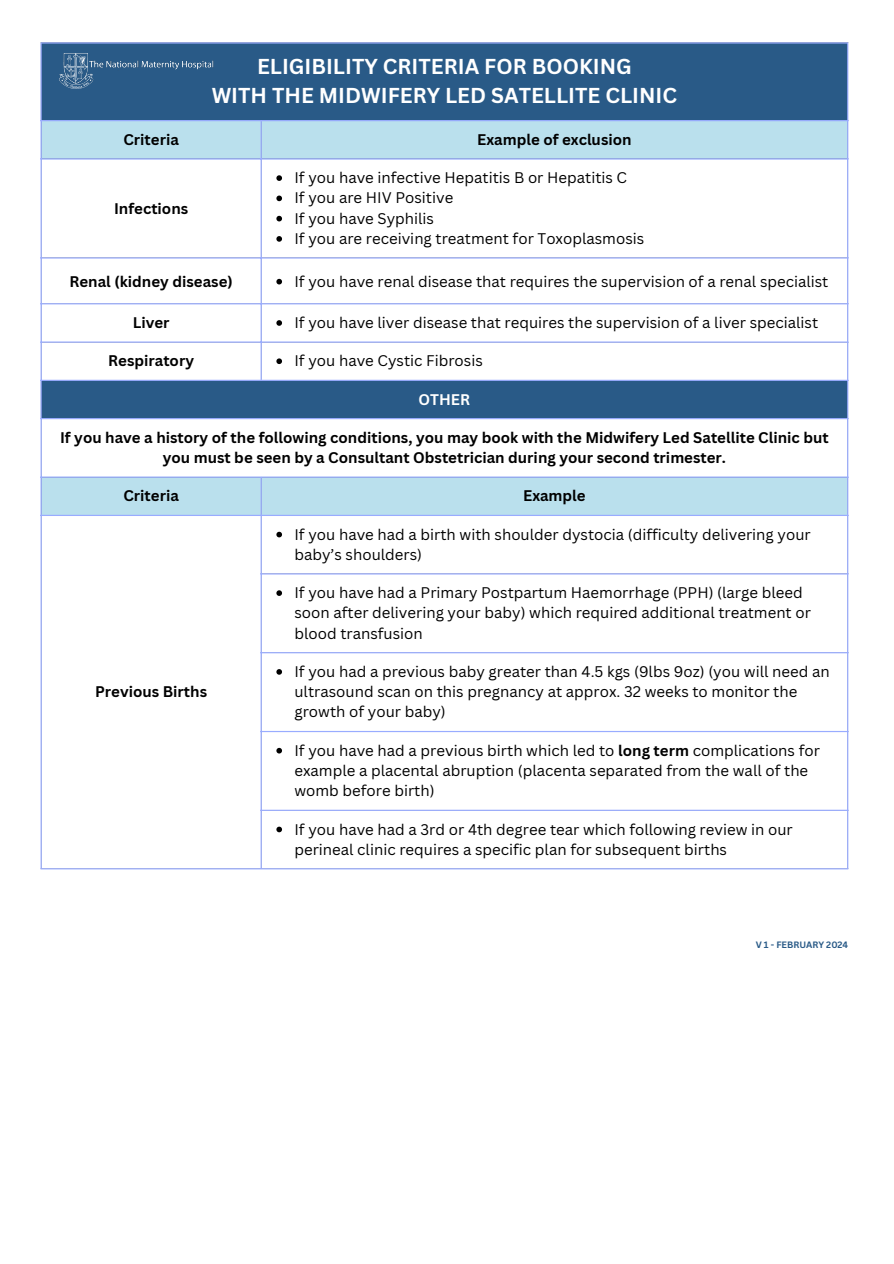
<style>
.page{position:relative;width:894px;height:1264px;background:#fff}
.page>*{position:absolute;margin:0;border:0;box-sizing:border-box;transform-origin:0 0}
.t1{font:700 21px "Canva Sans";color:#fff}
.t2{font:15px/20.2px "Canva Sans";color:#000}
.t3{font:700 15px/20.2px "Canva Sans";color:#000;text-align:center}
.t4{font:700 15px "Canva Sans";color:#fff}
.t5{font:700 9px "Canva Sans";color:#295a87}
.s1{font-weight:700}
</style>
<div class="page">
<div style="left:42px;top:44px;width:804px;height:76px;background:#295a87"></div>
<svg style="left:42px;top:121px;width:804px;height:394px"></svg>
<svg style="left:276px;top:175px;width:6px;height:6px"></svg>
<svg style="left:276px;top:195px;width:6px;height:6px"></svg>
<svg style="left:276px;top:216px;width:6px;height:5px"></svg>
<svg style="left:276px;top:236px;width:6px;height:6px"></svg>
<svg style="left:276px;top:279px;width:6px;height:5px"></svg>
<svg style="left:276px;top:320px;width:6px;height:6px"></svg>
<svg style="left:276px;top:358px;width:6px;height:6px"></svg>
<svg style="left:276px;top:532px;width:6px;height:5px"></svg>
<svg style="left:276px;top:590px;width:6px;height:6px"></svg>
<svg style="left:276px;top:669px;width:6px;height:5px"></svg>
<svg style="left:276px;top:748px;width:6px;height:5px"></svg>
<svg style="left:276px;top:826px;width:6px;height:6px"></svg>
<hr style="left:41px;top:44px;width:1px;height:824px;background:#99acff">
<hr style="left:260px;top:121px;width:2px;height:259px;background:#99acff">
<hr style="left:260px;top:478px;width:2px;height:390px;background:#99acff">
<hr style="left:846px;top:44px;width:2px;height:824px;background:#99acff">
<hr style="left:41px;top:42px;width:807px;height:2px;background:#99acff">
<hr style="left:41px;top:120px;width:807px;height:1px;background:#99acff">
<hr style="left:41px;top:158px;width:807px;height:1px;background:#99acff">
<hr style="left:41px;top:257px;width:807px;height:1px;background:#99acff">
<hr style="left:41px;top:303px;width:807px;height:1px;background:#99acff">
<hr style="left:41px;top:341px;width:807px;height:2px;background:#99acff">
<hr style="left:41px;top:380px;width:807px;height:1px;background:#99acff">
<hr style="left:41px;top:418px;width:807px;height:1px;background:#99acff">
<hr style="left:41px;top:476px;width:807px;height:2px;background:#99acff">
<hr style="left:41px;top:515px;width:807px;height:1px;background:#99acff">
<hr style="left:260px;top:573px;width:588px;height:1px;background:#99acff">
<hr style="left:260px;top:652px;width:588px;height:1px;background:#99acff">
<hr style="left:260px;top:731px;width:588px;height:1px;background:#99acff">
<hr style="left:260px;top:809px;width:588px;height:2px;background:#99acff">
<hr style="left:41px;top:868px;width:807px;height:1px;background:#99acff">
<img style="left:59px;top:54px;width:154px;height:35px">
<p class="t1" style="left:257px;top:52px;width:376px">ELIGIBILITY CRITERIA FOR BOOKING</p>
<p class="t1" style="left:212px;top:81px;width:467px">WITH THE MIDWIFERY LED SATELLITE CLINIC</p>
<p class="t3" style="left:123px;top:129px;width:57px">Criteria</p>
<p class="t3" style="left:477px;top:129px;width:156px">Example of exclusion</p>
<p class="t3" style="left:114px;top:198px;width:76px">Infections</p>
<p class="t2" style="left:294px;top:167px;width:334px">If you have infective Hepatitis B or Hepatitis C</p>
<p class="t2" style="left:294px;top:187px;width:160px">If you are HIV Positive</p>
<p class="t2" style="left:294px;top:208px;width:141px">If you have Syphilis</p>
<p class="t2" style="left:294px;top:228px;width:351px">If you are receiving treatment for Toxoplasmosis</p>
<p class="t3" style="left:69px;top:271px;width:165px">Renal (kidney disease)</p>
<p class="t2" style="left:294px;top:271px;width:535px">If you have renal disease that requires the supervision of a renal specialist</p>
<p class="t3" style="left:133px;top:312px;width:38px">Liver</p>
<p class="t2" style="left:294px;top:312px;width:525px">If you have liver disease that requires the supervision of a liver specialist</p>
<p class="t3" style="left:108px;top:350px;width:87px">Respiratory</p>
<p class="t2" style="left:294px;top:350px;width:190px">If you have Cystic Fibrosis</p>
<p class="t4" style="left:418px;top:388px;width:53px">OTHER</p>
<p class="t3" style="left:60px;top:427px;width:770px">If you have a history of the following conditions, you may book with the Midwifery Led Satellite Clinic but you must be seen by a Consultant Obstetrician during your second trimester.</p>
<p class="t3" style="left:123px;top:485px;width:57px">Criteria</p>
<p class="t3" style="left:523px;top:485px;width:64px">Example</p>
<p class="t3" style="left:95px;top:681px;width:113px">Previous Births</p>
<p class="t2" style="left:294px;top:523px;width:517px">If you have had a birth with shoulder dystocia (difficulty delivering your baby’s shoulders)</p>
<p class="t2" style="left:294px;top:582px;width:518px">If you have had a Primary Postpartum Haemorrhage (PPH) (large bleed soon after delivering your baby) which required additional treatment or blood transfusion</p>
<p class="t2" style="left:294px;top:661px;width:536px">If you had a previous baby greater than 4.5 kgs (9lbs 9oz) (you will need an ultrasound scan on this pregnancy at approx. 32 weeks to monitor the growth of your baby)</p>
<p class="t2" style="left:294px;top:739px;width:527px">If you have had a previous birth which led to <span class="s1">long term</span> complications for example a placental abruption (placenta separated from the wall of the womb before birth)</p>
<p class="t2" style="left:294px;top:818px;width:499px">If you have had a 3rd or 4th degree tear which following review in our perineal clinic requires a specific plan for subsequent births</p>
<h1 class="t5" style="left:755px;top:938px;width:94px">V 1 - FEBRUARY 2024</h1>
</div>
